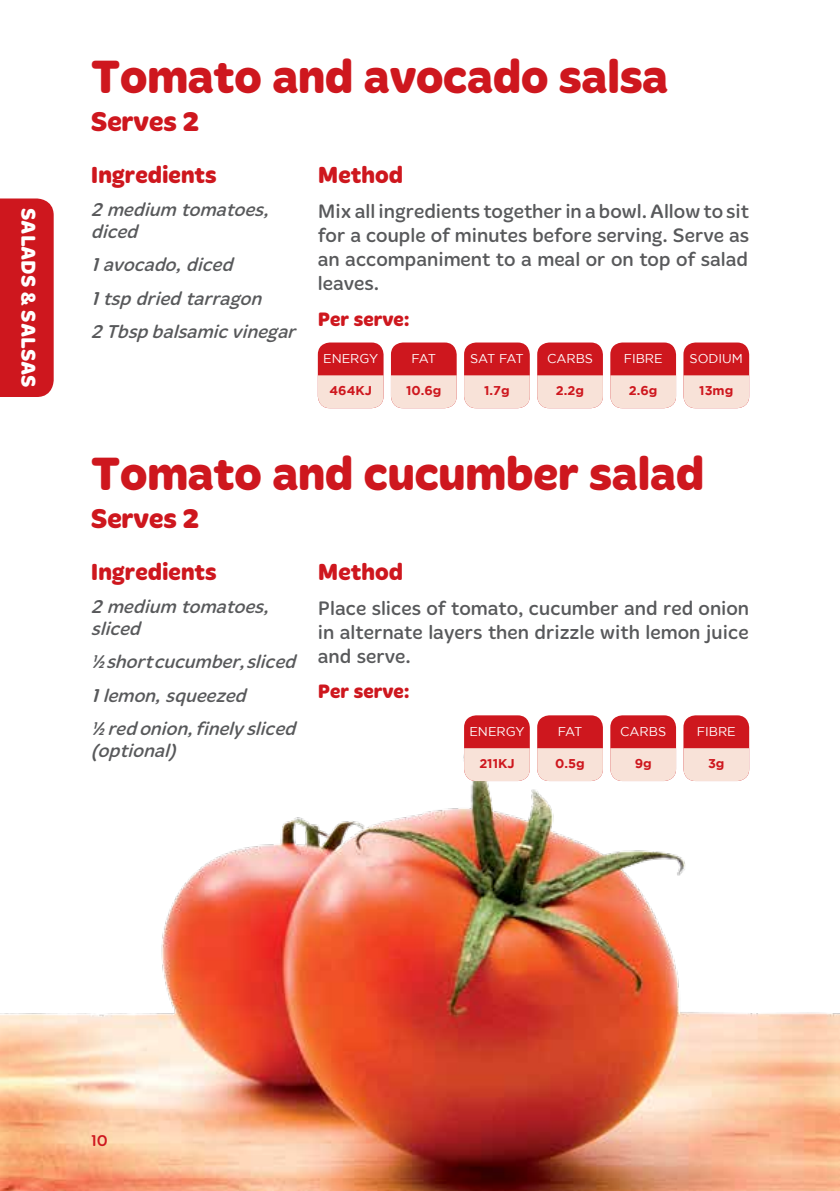
<style>
.page{position:relative;width:840px;height:1191px;background:#fff}
.page>*{position:absolute;margin:0;border:0;box-sizing:border-box;transform-origin:0 0}
.t1{font:700 48px "Merge";letter-spacing:-.005em;color:#ce171e}
.t2{font:700 28px "Merge";letter-spacing:-.005em;color:#ce171e}
.t3{font:700 24px "Merge";color:#ce171e}
.t4{font:700 20.6px "Merge";color:#fff}
.t5{font:20px/24px "Merge";color:#58595b;text-align:justify}
.t6{font:700 20px "Merge";color:#ce171e}
.t7{font:italic 19px/33.4px "Merge";color:#58595b}
.t8{font:16px "Merge";color:#ce171e}
.t9{font:12.8px "Gotham";color:#fff}
.t10{font:700 12.8px "Gotham";color:#ce171e}
</style>
<div class="page">
<img style="left:0;top:753px;width:839px;height:438px">
<div style="left:0;top:198px;width:54px;height:199px;background:#ce171e"></div>
<div style="left:391px;top:342px;width:65px;height:66px;background:#ce171e;border-radius:12px"></div>
<div style="left:317px;top:342px;width:66px;height:66px;background:#ce171e;border-radius:12px"></div>
<div style="left:391px;top:375px;width:65px;height:33px;background:#f8e2d8"></div>
<svg style="left:317px;top:375px;width:66px;height:33px;background:#f7e0d6"></svg>
<div style="left:464px;top:342px;width:65px;height:66px;background:#ce171e;border-radius:12px"></div>
<div style="left:464px;top:375px;width:65px;height:33px;background:#f8e2d8"></div>
<div style="left:537px;top:342px;width:65px;height:66px;background:#ce171e;border-radius:12px"></div>
<div style="left:537px;top:375px;width:65px;height:33px;background:#f8e2d8"></div>
<div style="left:610px;top:342px;width:65px;height:66px;background:#ce171e;border-radius:12px"></div>
<div style="left:610px;top:375px;width:65px;height:33px;background:#f8e2d8"></div>
<div style="left:683px;top:342px;width:65px;height:66px;background:#ce171e;border-radius:12px"></div>
<div style="left:683px;top:375px;width:65px;height:33px;background:#f8e2d8"></div>
<div style="left:537px;top:715px;width:65px;height:66px;background:#ce171e;border-radius:12px"></div>
<div style="left:464px;top:715px;width:65px;height:66px;background:#ce171e;border-radius:12px"></div>
<svg style="left:537px;top:748px;width:65px;height:33px;background:#f7e0d6"></svg>
<svg style="left:464px;top:748px;width:65px;height:33px;background:#f7e0d7"></svg>
<div style="left:610px;top:715px;width:65px;height:66px;background:#ce171e;border-radius:12px"></div>
<div style="left:610px;top:748px;width:65px;height:33px;background:#f8e2d8"></div>
<div style="left:683px;top:715px;width:65px;height:66px;background:#ce171e;border-radius:12px"></div>
<svg style="left:683px;top:748px;width:65px;height:33px;background:#f7e0d6"></svg>
<p class="t4" style="left:40px;top:208px;width:181px;rotate:90deg">SALADS &amp; SALSAS</p>
<h1 class="t1" style="left:91px;top:49px;width:578px">Tomato and avocado salsa</h1>
<h2 class="t2" style="left:91px;top:105px;width:110px">Serves 2</h2>
<p class="t3" style="left:91px;top:161px;width:127px">Ingredients</p>
<p class="t7" style="left:91px;top:199px;width:185px;line-height:22px">2medium tomatoes, diced</p>
<p class="t7" style="left:91px;top:249px;width:212px">1avocado,diced<br>1tspdriedtarragon<br>2Tbspbalsamicvinegar</p>
<p class="t3" style="left:317px;top:161px;width:87px">Method</p>
<p class="t5" style="left:317px;top:200px;width:432px">Mix all ingredients together in a bowl. Allow to sit for a couple of minutes before serving. Serve as an accompaniment to a meal or on top of salad leaves.</p>
<p class="t6" style="left:317px;top:307px;width:93px">Per serve:</p>
<p class="t9" style="left:411px;top:351px;width:26px">FAT</p>
<p class="t10" style="left:406px;top:383px;width:37px">10.6g</p>
<p class="t9" style="left:323px;top:351px;width:57px">ENERGY</p>
<p class="t10" style="left:329px;top:383px;width:44px">464KJ</p>
<p class="t9" style="left:546px;top:351px;width:48px">CARBS</p>
<p class="t10" style="left:555px;top:383px;width:30px">2.2g</p>
<p class="t9" style="left:689px;top:351px;width:55px">SODIUM</p>
<p class="t10" style="left:699px;top:383px;width:35px">13mg</p>
<p class="t9" style="left:470px;top:351px;width:55px">SAT FAT</p>
<p class="t10" style="left:484px;top:383px;width:27px">1.7g</p>
<p class="t9" style="left:623px;top:351px;width:41px">FIBRE</p>
<p class="t10" style="left:628px;top:383px;width:30px">2.6g</p>
<h1 class="t1" style="left:91px;top:445px;width:614px">Tomato and cucumber salad</h1>
<h2 class="t2" style="left:91px;top:502px;width:110px">Serves 2</h2>
<p class="t3" style="left:91px;top:557px;width:127px">Ingredients</p>
<p class="t7" style="left:91px;top:596px;width:185px;line-height:22px">2medium tomatoes, sliced</p>
<p class="t7" style="left:91px;top:646px;width:212px">½ shortcucumber,sliced<br>1lemon,squeezed<br>½ redonion,finelysliced</p>
<p class="t7" style="left:91px;top:734px;width:92px">(optional)</p>
<p class="t3" style="left:317px;top:557px;width:87px">Method</p>
<p class="t5" style="left:317px;top:597px;width:432px">Place slices of tomato, cucumber and red onion in alternate layers then drizzle with lemon juice and serve.</p>
<p class="t6" style="left:317px;top:680px;width:93px">Per serve:</p>
<p class="t9" style="left:557px;top:724px;width:26px">FAT</p>
<p class="t10" style="left:555px;top:756px;width:31px">0.5g</p>
<p class="t9" style="left:469px;top:724px;width:57px">ENERGY</p>
<p class="t10" style="left:479px;top:756px;width:37px">211KJ</p>
<p class="t9" style="left:619px;top:724px;width:48px">CARBS</p>
<p class="t10" style="left:634px;top:756px;width:19px">9g</p>
<p class="t9" style="left:696px;top:724px;width:41px">FIBRE</p>
<p class="t10" style="left:707px;top:756px;width:18px">3g</p>
<p class="t8" style="left:91px;top:1131px;width:18px">10</p>
</div>
